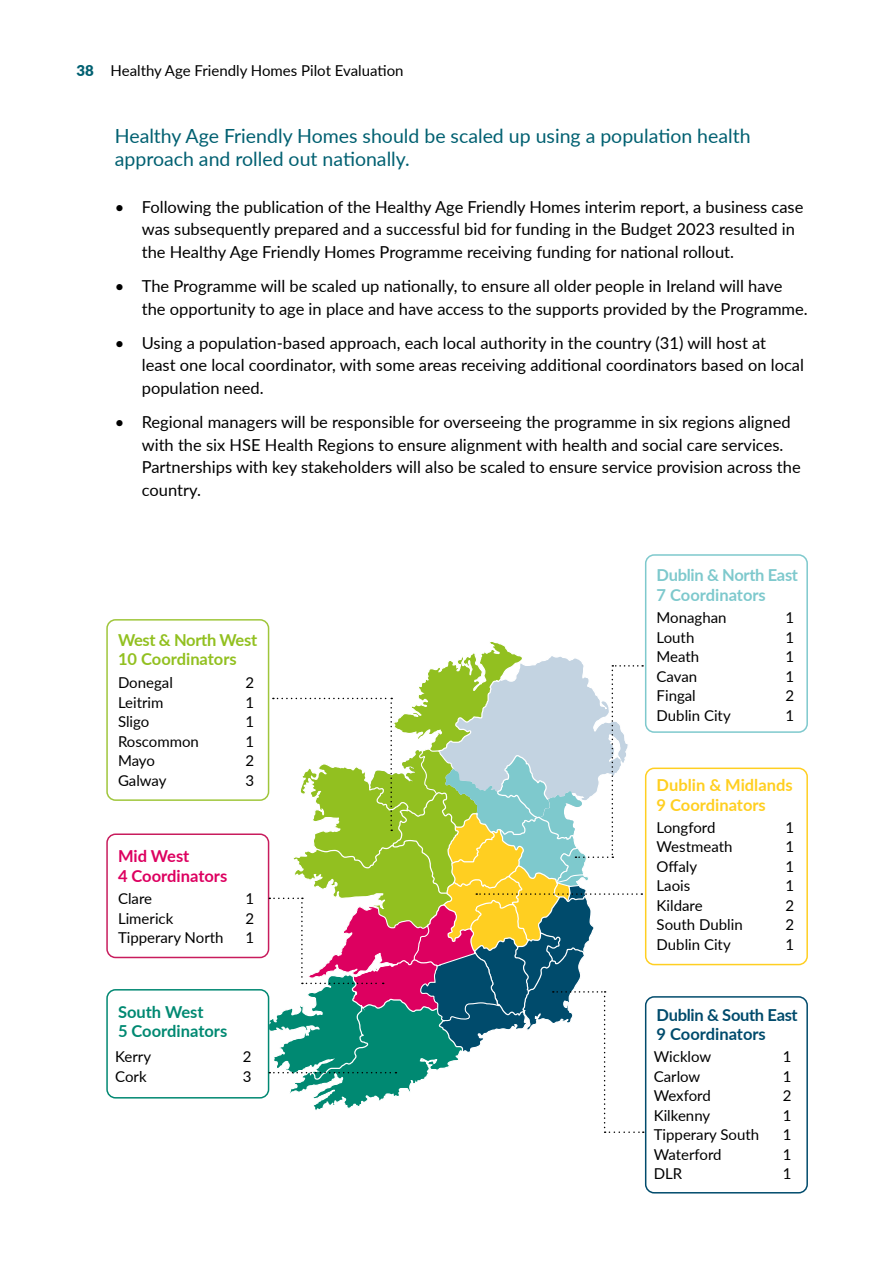
<style>
.page{position:relative;width:893px;height:1263px;background:#fff}
.page>*{position:absolute;margin:0;border:0;box-sizing:border-box;transform-origin:0 0}
.t1{font:19.5px/22.5px "Lato";color:#006071}
.t2{font:16.5px/22.5px "Lato";color:#000}
.t3{font:700 16.5px/19.5px "Lato";letter-spacing:-.02em;color:#7ec9cd}
.t4{font:700 16.5px/19.5px "Lato";letter-spacing:-.02em;color:#004b6c}
.t5{font:700 16.5px/19.5px "Lato";letter-spacing:-.01em;color:#92c020}
.t6{font:700 16.5px/19.5px "Lato";color:#ffcf21}
.t7{font:700 16.5px/19.5px "Lato";color:#008972}
.t8{font:700 16.5px/19.5px "Lato";color:#dd0060}
.t9{font:15px "Lato";color:#000}
.s1{font-weight:900;color:#006071}
</style>
<div class="page">
<div style="left:106px;top:619px;width:163px;height:182px;border:2px solid #9fc63b;border-radius:9px"></div>
<div style="left:106px;top:833px;width:163px;height:125px;border:2px solid #c81c5d;border-radius:9px"></div>
<div style="left:106px;top:989px;width:163px;height:109px;border:2px solid #008872;border-radius:9px"></div>
<div style="left:645px;top:554px;width:163px;height:179px;border:2px solid #7ec9cd;border-radius:9px"></div>
<div style="left:645px;top:767px;width:163px;height:198px;border:2px solid #ffcf21;border-radius:9px"></div>
<div style="left:645px;top:996px;width:163px;height:197px;border:2px solid #004b6c;border-radius:9px"></div>
<svg style="left:267px;top:640px;width:377px;height:493px"></svg>
<p class="t9" style="left:77px;top:60px;width:329px"><span class="s1">38</span> Healthy Age Friendly Homes Pilot Evaluation</p>
<p class="t1" style="left:115px;top:124px;width:637px">Healthy Age Friendly Homes should be scaled up using a population health approach and rolled out nationally.</p>
<p class="t2" style="left:142px;top:195px;width:663px;text-indent:-27px">• Following the publication of the Healthy Age Friendly Homes interim report, a business case was subsequently prepared and a successful bid for funding in the Budget 2023 resulted in the Healthy Age Friendly Homes Programme receiving funding for national rollout.</p>
<p class="t2" style="left:142px;top:274px;width:667px;text-indent:-27px">• The Programme will be scaled up nationally, to ensure all older people in Ireland will have the opportunity to age in place and have access to the supports provided by the Programme.</p>
<p class="t2" style="left:142px;top:331px;width:664px;text-indent:-27px">• Using a population-based approach, each local authority in the country (31) will host at least one local coordinator, with some areas receiving additional coordinators based on local population need.</p>
<p class="t2" style="left:142px;top:410px;width:660px;text-indent:-27px">• Regional managers will be responsible for overseeing the programme in six regions aligned with the six HSE Health Regions to ensure alignment with health and social care services.<br>Partnerships with key stakeholders will also be scaled to ensure service provision across the country.</p>
<p class="t5" style="left:118px;top:629px;width:141px">West &amp; North West<br>10 Coordinators</p>
<p class="t9" style="left:118px;top:672px;width:56px">Donegal</p>
<p class="t9" style="left:245px;top:672px;width:10px">2</p>
<p class="t9" style="left:118px;top:691px;width:47px">Leitrim</p>
<p class="t9" style="left:245px;top:691px;width:10px">1</p>
<p class="t9" style="left:118px;top:711px;width:33px">Sligo</p>
<p class="t9" style="left:245px;top:711px;width:10px">1</p>
<p class="t9" style="left:118px;top:730px;width:82px">Roscommon</p>
<p class="t9" style="left:245px;top:730px;width:10px">1</p>
<p class="t9" style="left:118px;top:750px;width:39px">Mayo</p>
<p class="t9" style="left:245px;top:750px;width:10px">2</p>
<p class="t9" style="left:118px;top:769px;width:50px">Galway</p>
<p class="t9" style="left:245px;top:769px;width:10px">3</p>
<p class="t8" style="left:118px;top:846px;width:111px">Mid West<br>4 Coordinators</p>
<p class="t9" style="left:118px;top:888px;width:36px">Clare</p>
<p class="t9" style="left:245px;top:888px;width:10px">1</p>
<p class="t9" style="left:118px;top:907px;width:57px">Limerick</p>
<p class="t9" style="left:245px;top:907px;width:10px">2</p>
<p class="t9" style="left:118px;top:927px;width:107px">Tipperary North</p>
<p class="t9" style="left:245px;top:927px;width:10px">1</p>
<p class="t7" style="left:118px;top:1001px;width:111px">South West<br>5 Coordinators</p>
<p class="t9" style="left:115px;top:1046px;width:37px">Kerry</p>
<p class="t9" style="left:243px;top:1046px;width:10px">2</p>
<p class="t9" style="left:115px;top:1066px;width:33px">Cork</p>
<p class="t9" style="left:243px;top:1066px;width:10px">3</p>
<p class="t3" style="left:657px;top:564px;width:143px">Dublin &amp; North East<br>7 Coordinators</p>
<p class="t9" style="left:657px;top:607px;width:72px">Monaghan</p>
<p class="t9" style="left:786px;top:607px;width:10px">1</p>
<p class="t9" style="left:657px;top:626px;width:39px">Louth</p>
<p class="t9" style="left:786px;top:626px;width:10px">1</p>
<p class="t9" style="left:657px;top:646px;width:44px">Meath</p>
<p class="t9" style="left:786px;top:646px;width:10px">1</p>
<p class="t9" style="left:657px;top:665px;width:42px">Cavan</p>
<p class="t9" style="left:786px;top:665px;width:10px">1</p>
<p class="t9" style="left:657px;top:685px;width:41px">Fingal</p>
<p class="t9" style="left:786px;top:685px;width:10px">2</p>
<p class="t9" style="left:657px;top:704px;width:76px">Dublin City</p>
<p class="t9" style="left:786px;top:704px;width:10px">1</p>
<p class="t6" style="left:657px;top:775px;width:138px">Dublin &amp; Midlands<br>9 Coordinators</p>
<p class="t9" style="left:657px;top:817px;width:60px">Longford</p>
<p class="t9" style="left:786px;top:817px;width:10px">1</p>
<p class="t9" style="left:657px;top:836px;width:77px">Westmeath</p>
<p class="t9" style="left:786px;top:836px;width:10px">1</p>
<p class="t9" style="left:657px;top:856px;width:42px">Offaly</p>
<p class="t9" style="left:786px;top:856px;width:10px">1</p>
<p class="t9" style="left:657px;top:875px;width:35px">Laois</p>
<p class="t9" style="left:786px;top:875px;width:10px">1</p>
<p class="t9" style="left:657px;top:895px;width:48px">Kildare</p>
<p class="t9" style="left:786px;top:895px;width:10px">2</p>
<p class="t9" style="left:657px;top:914px;width:88px">South Dublin</p>
<p class="t9" style="left:786px;top:914px;width:10px">2</p>
<p class="t9" style="left:657px;top:934px;width:76px">Dublin City</p>
<p class="t9" style="left:786px;top:934px;width:10px">1</p>
<p class="t4" style="left:657px;top:1004px;width:143px">Dublin &amp; South East<br>9 Coordinators</p>
<p class="t9" style="left:654px;top:1046px;width:59px">Wicklow</p>
<p class="t9" style="left:783px;top:1046px;width:10px">1</p>
<p class="t9" style="left:654px;top:1066px;width:48px">Carlow</p>
<p class="t9" style="left:783px;top:1066px;width:10px">1</p>
<p class="t9" style="left:654px;top:1085px;width:59px">Wexford</p>
<p class="t9" style="left:783px;top:1085px;width:10px">2</p>
<p class="t9" style="left:654px;top:1105px;width:58px">Kilkenny</p>
<p class="t9" style="left:783px;top:1105px;width:10px">1</p>
<p class="t9" style="left:654px;top:1124px;width:107px">Tipperary South</p>
<p class="t9" style="left:783px;top:1124px;width:10px">1</p>
<p class="t9" style="left:654px;top:1144px;width:69px">Waterford</p>
<p class="t9" style="left:783px;top:1144px;width:10px">1</p>
<p class="t9" style="left:654px;top:1163px;width:30px">DLR</p>
<p class="t9" style="left:783px;top:1163px;width:10px">1</p>
</div>
